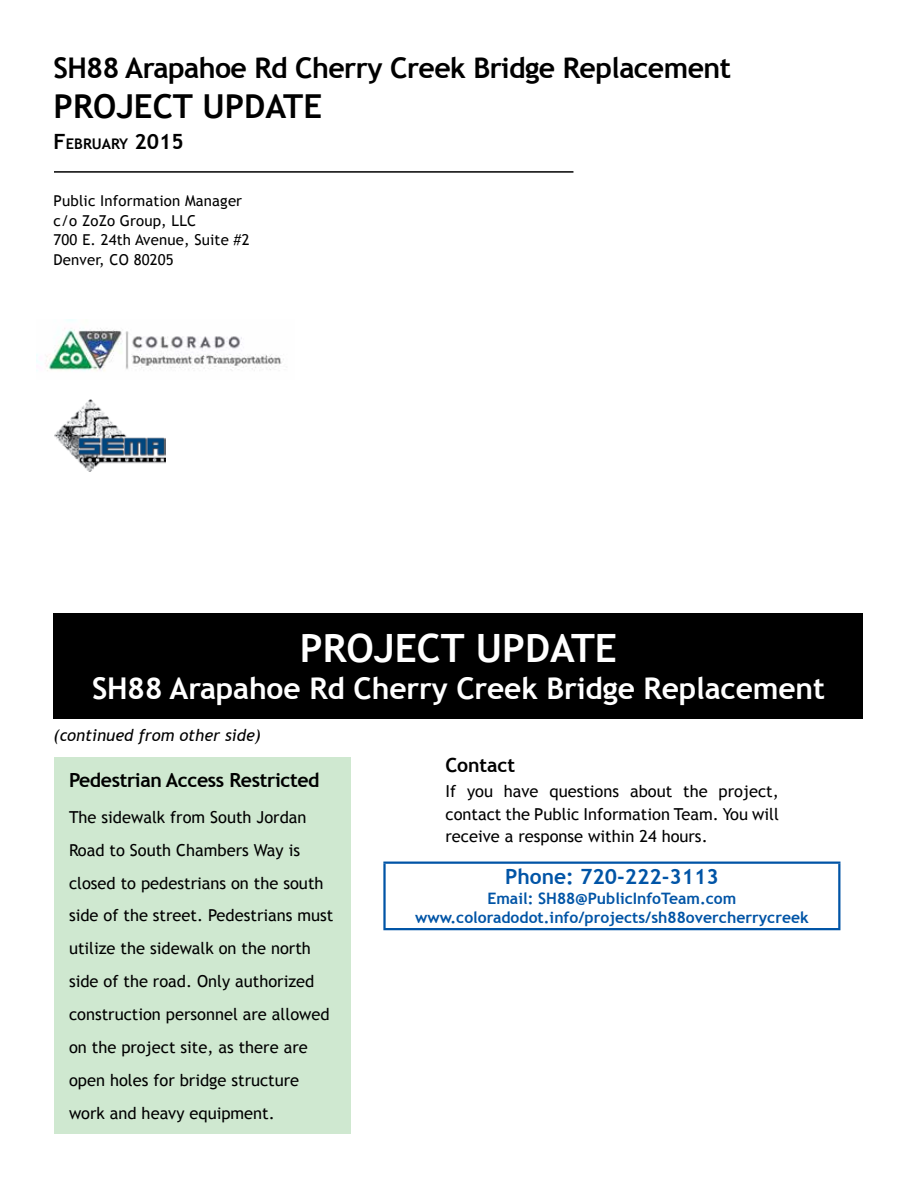
<style>
.page{position:relative;width:918px;height:1188px;background:#fff}
.page>*{position:absolute;margin:0;border:0;box-sizing:border-box;transform-origin:0 0}
.t1{font:700 39px "Trebuchet MS";color:#fff}
.t2{font:700 33px "Trebuchet MS";color:#000}
.t3{font:700 30px "Trebuchet MS";letter-spacing:-.005em;color:#fff}
.t4{font:700 28.5px "Trebuchet MS";letter-spacing:-.02em;color:#000}
.t5{font:700 21px "Trebuchet MS";color:#0054a6}
.t6{font:700 19.5px "Trebuchet MS";letter-spacing:-.02em;color:#000}
.t7{font:16.5px/32.8px "Trebuchet MS";color:#000;text-align:justify}
.t8{font:italic 16.5px "Trebuchet MS";color:#000}
.t9{font:700 15.75px/19.5px "Trebuchet MS";color:#0054a6;text-align:center}
.t10{font:15px/19.5px "Trebuchet MS";letter-spacing:.01em;color:#000}
.t11{font:700 14.7px "Trebuchet MS";color:#000}
.s1{font-size:21px}
</style>
<div class="page">
<hr style="left:54px;top:171px;width:519px;height:2px;background:#000">
<img style="left:37px;top:319px;width:245px;height:52px">
<img style="left:54px;top:400px;width:112px;height:71px">
<div style="left:54px;top:613px;width:809px;height:106px;background:#000"></div>
<hr style="left:383px;top:864px;width:3px;height:64px;background:#0054a6">
<hr style="left:383px;top:862px;width:457px;height:2px;background:#0054a6">
<hr style="left:838px;top:864px;width:2px;height:64px;background:#0054a6">
<hr style="left:383px;top:928px;width:457px;height:2px;background:#0054a6">
<div style="left:54px;top:758px;width:297px;height:376px;background:#cfe8d0"></div>
<h3 class="t4" style="left:54px;top:50px;width:679px">SH88 Arapahoe Rd Cherry Creek Bridge Replacement</h3>
<h2 class="t2" style="left:54px;top:86px;width:270px">PROJECT UPDATE</h2>
<p class="t11" style="left:54px;top:135px;width:132px"><span class="s1">F</span>EBRUARY <span class="s1">2015</span></p>
<p class="t10" style="left:54px;top:191px;width:197px">Public Information Manager c/o ZoZo Group, LLC<br>700 E. 24th Avenue, Suite #2<br>Denver, CO 80205</p>
<h1 class="t1" style="left:300px;top:624px;width:319px">PROJECT UPDATE</h1>
<h3 class="t3" style="left:92px;top:670px;width:734px">SH88 Arapahoe Rd Cherry Creek Bridge Replacement</h3>
<p class="t8" style="left:54px;top:725px;width:209px">(continued from other side)</p>
<p class="t6" style="left:69px;top:768px;width:252px">Pedestrian Access Restricted</p>
<p class="t7" style="left:69px;top:801px;width:266px;text-align:left">The sidewalk from South Jordan<br>Road to South Chambers Way is closed to pedestrians on the south side of the street. Pedestrians must utilize the sidewalk on the north side of the road. Only authorized construction personnel are allowed on the project site, as there are open holes for bridge structure work and heavy equipment.</p>
<p class="t6" style="left:446px;top:753px;width:71px">Contact</p>
<p class="t7" style="left:446px;top:780px;width:335px;line-height:22.5px">If you have questions about the project, contact the Public Information Team. You will receive a response within 24 hours.</p>
<p class="t5" style="left:505px;top:864px;width:215px">Phone: 720-222-3113</p>
<p class="t9" style="left:415px;top:888px;width:395px">Email: SH88@PublicInfoTeam.com www.coloradodot.info/projects/sh88overcherrycreek</p>
</div>
